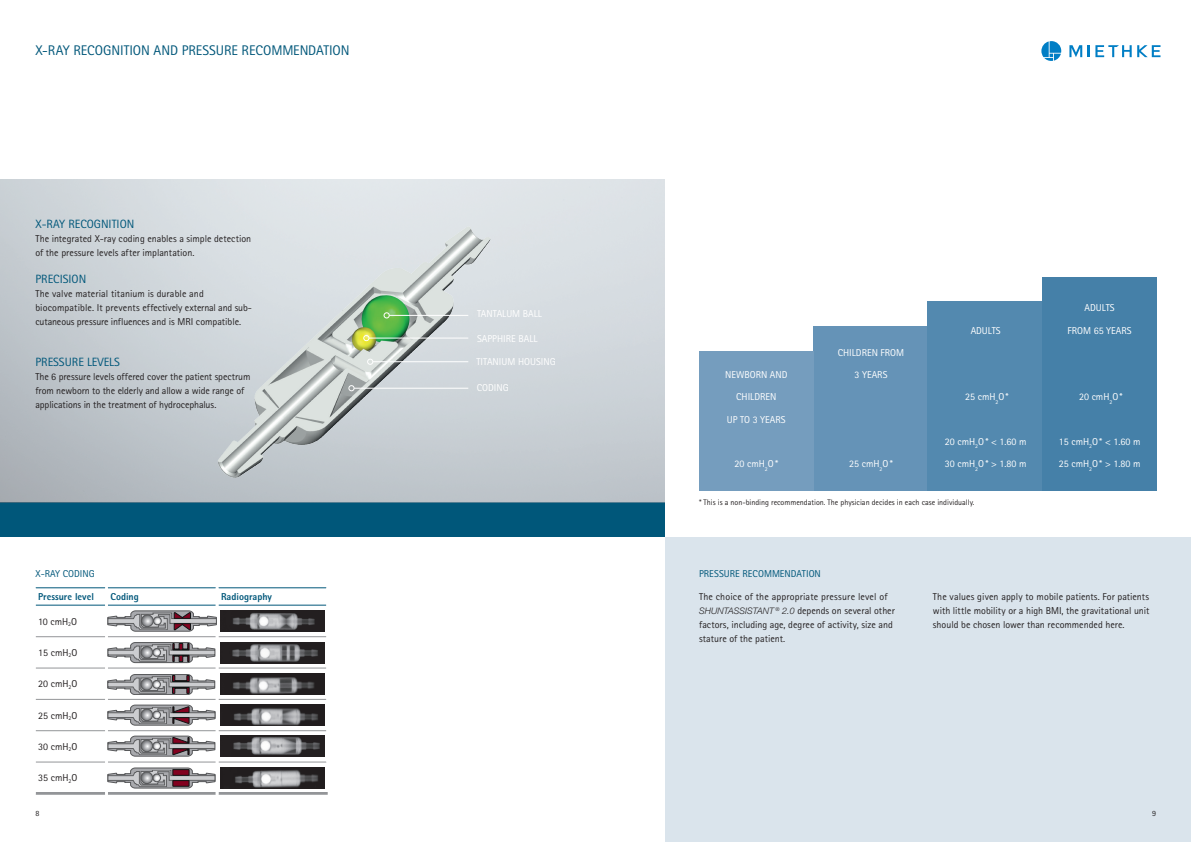
<style>
.page{position:relative;width:1191px;height:842px;background:#fff}
.page>*{position:absolute;margin:0;border:0;box-sizing:border-box;transform-origin:0 0}
.t1{font:14px "Rotis Sans Serif Pro";letter-spacing:-.005em;color:#00577a}
.t2{font:12px "Rotis Sans Serif Pro";color:#00577a}
.t3{font:10px/14px "Rotis Sans Serif Pro";color:#231f20}
.t4{font:10px "Rotis Sans Serif Pro";color:#fff}
.t5{font:10px "Rotis Sans Serif Pro";color:#00577a}
.t6{font:800 10px "Rotis Sans Serif Pro";color:#00577a}
.t7{font:8px "Rotis Sans Serif Pro";color:#231f20}
.s1{font-family:"Helvetica Neue LT Std";font-weight:300;font-style:italic;font-size:9px}
</style>
<div class="page">
<div style="left:665px;top:536px;width:526px;height:306px;background:#dae4ec"></div>
<svg style="left:1041px;top:41px;width:20px;height:20px"></svg>
<svg style="left:1137px;top:45px;width:23px;height:12px"></svg>
<svg style="left:1095px;top:45px;width:36px;height:12px"></svg>
<svg style="left:1069px;top:45px;width:20px;height:12px"></svg>
<div style="left:0;top:502px;width:665px;height:34px;background:#00577a"></div>
<img style="left:156px;top:213px;width:403px;height:285px">
<svg style="left:384px;top:312px;width:5px;height:6px"></svg>
<hr style="left:389px;top:315px;width:79px;height:1px;background:#fff">
<svg style="left:363px;top:335px;width:6px;height:6px"></svg>
<hr style="left:369px;top:338px;width:99px;height:1px;background:#fff">
<svg style="left:367px;top:359px;width:6px;height:6px"></svg>
<hr style="left:373px;top:361px;width:95px;height:1px;background:#fff">
<svg style="left:348px;top:385px;width:6px;height:6px"></svg>
<hr style="left:354px;top:388px;width:114px;height:1px;background:#fff">
<div style="left:813px;top:326px;width:114px;height:165px;background:#6593b7"></div>
<div style="left:699px;top:351px;width:114px;height:140px;background:#759dbe"></div>
<div style="left:927px;top:301px;width:115px;height:190px;background:#5389af"></div>
<div style="left:1042px;top:277px;width:114px;height:214px;background:#4580a8"></div>
<hr style="left:36px;top:636px;width:69px;height:1px;background:#939598">
<hr style="left:108px;top:636px;width:108px;height:1px;background:#939598">
<hr style="left:218px;top:636px;width:108px;height:1px;background:#939598">
<hr style="left:36px;top:668px;width:69px;height:1px;background:#939598">
<hr style="left:108px;top:668px;width:108px;height:1px;background:#939598">
<hr style="left:218px;top:668px;width:108px;height:1px;background:#939598">
<hr style="left:36px;top:699px;width:69px;height:1px;background:#939598">
<hr style="left:108px;top:699px;width:108px;height:1px;background:#939598">
<hr style="left:218px;top:699px;width:108px;height:1px;background:#939598">
<hr style="left:36px;top:730px;width:69px;height:1px;background:#939598">
<hr style="left:108px;top:730px;width:108px;height:1px;background:#939598">
<hr style="left:218px;top:730px;width:108px;height:1px;background:#939598">
<hr style="left:36px;top:762px;width:69px;height:1px;background:#939598">
<hr style="left:108px;top:762px;width:108px;height:1px;background:#939598">
<hr style="left:218px;top:762px;width:108px;height:1px;background:#939598">
<hr style="left:36px;top:792px;width:69px;height:3px;background:#939598">
<hr style="left:108px;top:792px;width:108px;height:3px;background:#939598">
<hr style="left:218px;top:792px;width:110px;height:3px;background:#939598">
<hr style="left:36px;top:605px;width:69px;height:1px;background:#00577a">
<hr style="left:108px;top:605px;width:108px;height:1px;background:#00577a">
<hr style="left:218px;top:605px;width:108px;height:1px;background:#00577a">
<hr style="left:36px;top:588px;width:69px;height:1px;background:#00577a">
<hr style="left:108px;top:588px;width:108px;height:1px;background:#00577a">
<hr style="left:218px;top:588px;width:108px;height:1px;background:#00577a">
<svg style="left:108px;top:642px;width:107px;height:21px"></svg>
<svg style="left:108px;top:674px;width:107px;height:20px"></svg>
<img style="left:221px;top:611px;width:103px;height:21px">
<img style="left:221px;top:642px;width:103px;height:21px">
<img style="left:221px;top:673px;width:103px;height:21px">
<img style="left:221px;top:705px;width:103px;height:20px">
<img style="left:221px;top:736px;width:103px;height:21px">
<img style="left:221px;top:767px;width:103px;height:21px">
<svg style="left:108px;top:736px;width:107px;height:20px"></svg>
<svg style="left:108px;top:768px;width:107px;height:20px"></svg>
<svg style="left:108px;top:705px;width:107px;height:20px"></svg>
<svg style="left:108px;top:611px;width:108px;height:20px"></svg>
<h1 class="t1" style="left:35px;top:42px;width:316px">X-RAY RECOGNITION AND PRESSURE RECOMMENDATION</h1>
<p class="t2" style="left:35px;top:216px;width:100px">X-RAY RECOGNITION</p>
<p class="t3" style="left:35px;top:231px;width:217px">The integrated X-ray coding enables a simple detection of the pressure levels after implantation.</p>
<p class="t2" style="left:35px;top:272px;width:52px">PRECISION</p>
<p class="t3" style="left:35px;top:286px;width:218px">The valve material titanium is durable and biocompatible. It prevents effectively external and sub&shy;cutaneous pressure influences and is MRI compatible.</p>
<p class="t2" style="left:35px;top:355px;width:86px">PRESSURE LEVELS</p>
<p class="t3" style="left:35px;top:370px;width:216px">The 6 pressure levels offered cover the patient spectrum from newborn to the elderly and allow a wide range of applications in the treatment of hydrocephalus.</p>
<p class="t4" style="left:725px;top:369px;width:64px">NEWBORN AND</p>
<p class="t4" style="left:477px;top:308px;width:66px">TANTALUM BALL</p>
<p class="t4" style="left:477px;top:333px;width:62px">SAPPHIRE BALL</p>
<p class="t4" style="left:476px;top:355px;width:81px">TITANIUM HOUSING</p>
<p class="t4" style="left:477px;top:381px;width:33px">CODING</p>
<p class="t4" style="left:736px;top:391px;width:42px">CHILDREN</p>
<p class="t4" style="left:727px;top:413px;width:60px">UP TO 3 YEARS</p>
<p class="t4" style="left:734px;top:458px;width:45px">20 cmH<sub>2</sub>O*</p>
<p class="t4" style="left:838px;top:347px;width:68px">CHILDREN FROM</p>
<p class="t4" style="left:854px;top:369px;width:34px">3 YEARS</p>
<p class="t4" style="left:849px;top:458px;width:45px">25 cmH<sub>2</sub>O*</p>
<p class="t4" style="left:970px;top:324px;width:31px">ADULTS</p>
<p class="t4" style="left:965px;top:391px;width:45px">25 cmH<sub>2</sub>O*</p>
<p class="t4" style="left:945px;top:436px;width:83px">20 cmH<sub>2</sub>O* &lt; 1.60 m</p>
<p class="t4" style="left:945px;top:458px;width:83px">30 cmH<sub>2</sub>O* &gt; 1.80 m</p>
<p class="t7" style="left:699px;top:498px;width:277px">* This is a non-binding recommendation. The physician decides in each case individually.</p>
<p class="t4" style="left:1084px;top:302px;width:31px">ADULTS</p>
<p class="t4" style="left:1067px;top:324px;width:66px">FROM 65 YEARS</p>
<p class="t4" style="left:1079px;top:391px;width:45px">20 cmH<sub>2</sub>O*</p>
<p class="t4" style="left:1058px;top:436px;width:83px">15 cmH<sub>2</sub>O* &lt; 1.60 m</p>
<p class="t4" style="left:1058px;top:458px;width:83px">25 cmH<sub>2</sub>O* &gt; 1.80 m</p>
<p class="t5" style="left:35px;top:568px;width:61px">X-RAY CODING</p>
<p class="t6" style="left:38px;top:590px;width:57px">Pressure level</p>
<p class="t6" style="left:110px;top:590px;width:30px">Coding</p>
<p class="t6" style="left:221px;top:590px;width:52px">Radiography</p>
<p class="t3" style="left:38px;top:614px;width:40px">10 cmH<sub>2</sub>O</p>
<p class="t3" style="left:38px;top:645px;width:41px">15 cmH<sub>2</sub>O</p>
<p class="t3" style="left:38px;top:677px;width:41px">20 cmH<sub>2</sub>O</p>
<p class="t3" style="left:38px;top:708px;width:41px">25 cmH<sub>2</sub>O</p>
<p class="t3" style="left:38px;top:739px;width:41px">30 cmH<sub>2</sub>O</p>
<p class="t3" style="left:38px;top:771px;width:41px">35 cmH<sub>2</sub>O</p>
<p class="t7" style="left:35px;top:809px;width:5px">8</p>
<p class="t5" style="left:699px;top:568px;width:123px">PRESSURE RECOMMENDATION</p>
<p class="t3" style="left:699px;top:590px;width:197px">The choice of the appropriate pressure level of <span class="s1">SHUNTASSISTANT</span> <sup>®</sup> <span class="s1">2.0</span> depends on several other factors, including age, degree of activity, size and stature of the patient.</p>
<p class="t3" style="left:933px;top:590px;width:218px;text-align:justify">The values given apply to mobile patients. For patients with little mobility or a high BMI, the gravitational unit should be chosen lower than recommended here.</p>
<p class="t7" style="left:1152px;top:809px;width:5px">9</p>
</div>
